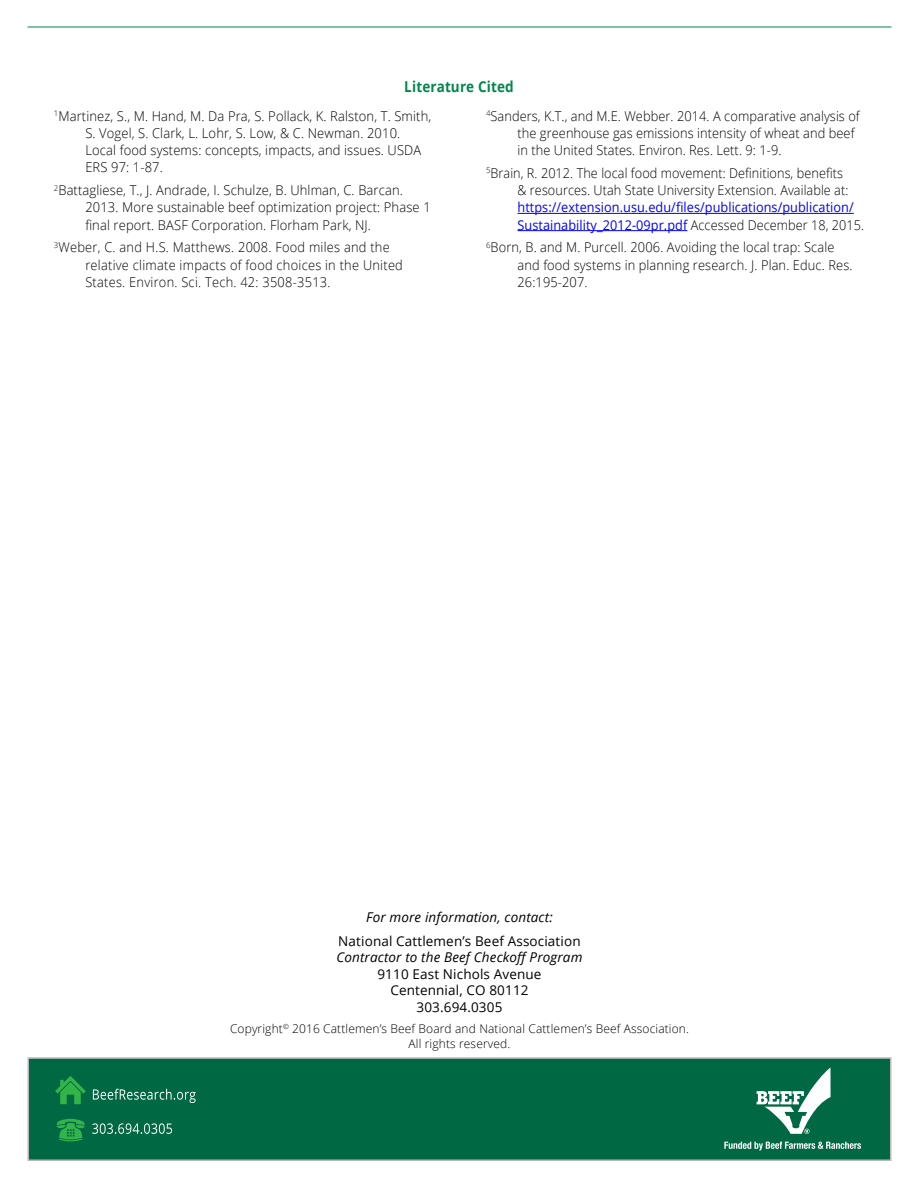
<style>
.page{position:relative;width:918px;height:1188px;background:#fff}
.page>*{position:absolute;margin:0;border:0;box-sizing:border-box;transform-origin:0 0}
.t1{font:700 15px "Open Sans";letter-spacing:.01em;color:#00874b;scale:.9 1}
.t2{font:300 13.5px/17.2px "Open Sans";letter-spacing:.01em;color:#000;scale:.95 1}
.t3{font:300 13.5px/17.2px "Open Sans";letter-spacing:.01em;color:#000;scale:.96 1}
.t4{font:13.5px/17.2px "Open Sans";letter-spacing:.005em;color:#00f;scale:.94 1}
.t5{font:300 13.5px/17.2px "Open Sans";letter-spacing:.01em;color:#000;scale:.94 1}
.t6{font:13.5px/16.5px "Open Sans";letter-spacing:.01em;color:#000;text-align:center}
.t7{font:italic 13.5px "Open Sans";letter-spacing:.01em;color:#000}
.t8{font:300 12px/15px "Open Sans";letter-spacing:.01em;color:#000;text-align:center}
.s1{font-weight:300;color:#000}
</style>
<div class="page">
<div style="left:27px;top:1057px;width:864px;height:104px;background:#006943;border:2px solid #b9b9ba"></div>
<svg style="left:55px;top:1076px;width:31px;height:28px"></svg>
<svg style="left:56px;top:1119px;width:29px;height:22px"></svg>
<svg style="left:93px;top:1089px;width:103px;height:14px"></svg>
<svg style="left:92px;top:1123px;width:80px;height:11px"></svg>
<hr style="left:27px;top:27px;width:864px;height:1px;background:#00874b">
<svg style="left:757px;top:1067px;width:74px;height:67px"></svg>
<svg style="left:724px;top:1142px;width:137px;height:8px"></svg>
<hr style="left:518px;top:213px;width:336px;height:1px;background:#00f">
<hr style="left:518px;top:230px;width:169px;height:1px;background:#00f">
<p class="t1" style="left:404px;top:76px;width:123px">Literature Cited</p>
<p class="t3" style="left:85px;top:107px;width:362px;text-indent:-32px"><sup>1</sup>Martinez, S., M. Hand, M. Da Pra, S. Pollack, K. Ralston, T. Smith, S. Vogel, S. Clark, L. Lohr, S. Low, &amp; C. Newman. 2010.<br>Local food systems: concepts, impacts, and issues. USDA ERS 97: 1-87.</p>
<p class="t3" style="left:85px;top:181px;width:361px;text-indent:-32px"><sup>2</sup>Battagliese, T., J. Andrade, I. Schulze, B. Uhlman, C. Barcan.<br>2013. More sustainable beef optimization project: Phase 1 final report. BASF Corporation. Florham Park, NJ.</p>
<p class="t2" style="left:85px;top:238px;width:336px;text-indent:-32px"><sup>3</sup>Weber, C. and H.S. Matthews. 2008. Food miles and the relative climate impacts of food choices in the United<br>States. Environ. Sci. Tech. 42: 3508-3513.</p>
<p class="t2" style="left:518px;top:107px;width:362px;text-indent:-32px"><sup>4</sup>Sanders, K.T., and M.E. Webber. 2014. A comparative analysis of the greenhouse gas emissions intensity of wheat and beef in the United States. Environ. Res. Lett. 9: 1-9.</p>
<p class="t5" style="left:517px;top:164px;width:354px;text-indent:-31px"><sup>5</sup>Brain, R. 2012. The local food movement: Definitions, benefits &amp; resources. Utah State University Extension. Available at:</p>
<p class="t4" style="left:517px;top:199px;width:370px">https://extension.usu.edu/files/publications/publication/<br>Sustainability_2012-09pr.pdf <span class="s1">Accessed December 18, 2015.</span></p>
<p class="t2" style="left:518px;top:238px;width:354px;text-indent:-32px"><sup>6</sup>Born, B. and M. Purcell. 2006. Avoiding the local trap: Scale and food systems in planning research. J. Plan. Educ. Res.<br>26:195-207.</p>
<p class="t7" style="left:366px;top:908px;width:188px">For more information, contact:</p>
<p class="t6" style="left:338px;top:932px;width:244px">National Cattlemen’s Beef Association</p>
<p class="t7" style="left:336px;top:948px;width:248px">Contractor to the Beef Checkoff Program</p>
<p class="t6" style="left:377px;top:965px;width:166px">9110 East Nichols Avenue<br>Centennial, CO 80112<br>303.694.0305</p>
<p class="t8" style="left:230px;top:1020px;width:460px">Copyright<sup>©</sup> 2016 Cattlemen’s Beef Board and National Cattlemen’s Beef Association.<br>All rights reserved.</p>
</div>
